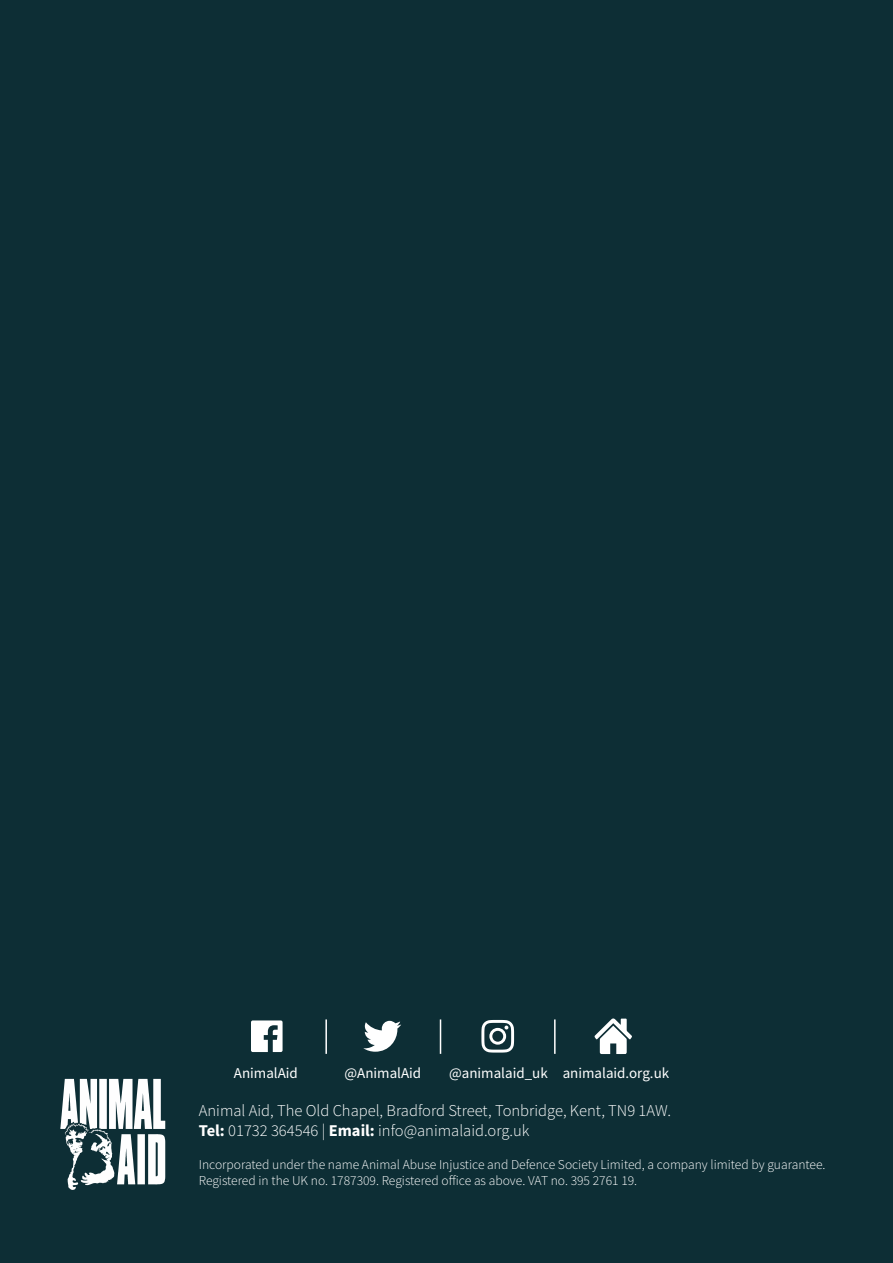
<style>
.page{position:relative;width:893px;height:1263px;background:#0d2e35}
.page>*{position:absolute;margin:0;border:0;box-sizing:border-box;transform-origin:0 0}
.t1{font:300 16.5px/19.8px "Source Sans Pro";color:#fff}
.t2{font:15px "Source Sans Pro";color:#fff}
.t3{font:300 13.5px/16.2px "Source Sans Pro";color:#fff}
.s1{font-weight:700}
</style>
<div class="page">
<img style="left:99px;top:1079px;width:66px;height:50px">
<svg style="left:481px;top:1020px;width:33px;height:32px"></svg>
<svg style="left:363px;top:1021px;width:38px;height:31px"></svg>
<svg style="left:251px;top:1020px;width:32px;height:32px"></svg>
<svg style="left:594px;top:1018px;width:38px;height:36px"></svg>
<hr style="left:325px;top:1019px;width:2px;height:35px;background:#fff">
<hr style="left:440px;top:1019px;width:1px;height:35px;background:#fff">
<hr style="left:554px;top:1019px;width:2px;height:35px;background:#fff">
<p class="t2" style="left:234px;top:1063px;width:66px">AnimalAid</p>
<p class="t2" style="left:344px;top:1063px;width:78px">@AnimalAid</p>
<p class="t2" style="left:449px;top:1063px;width:222px">@animalaid_uk animalaid.org.uk</p>
<p class="t1" style="left:199px;top:1100px;width:474px">Animal Aid, The Old Chapel, Bradford Street, Tonbridge, Kent, TN9 1AW.<br><span class="s1">Tel:</span> 01732 364546 | <span class="s1">Email:</span> info@animalaid.org.uk</p>
<p class="t3" style="left:199px;top:1157px;width:628px">Incorporated under the name Animal Abuse Injustice and Defence Society Limited, a company limited by guarantee.<br>Registered in the UK no. 1787309. Registered office as above. VAT no. 395 2761 19.</p>
</div>
